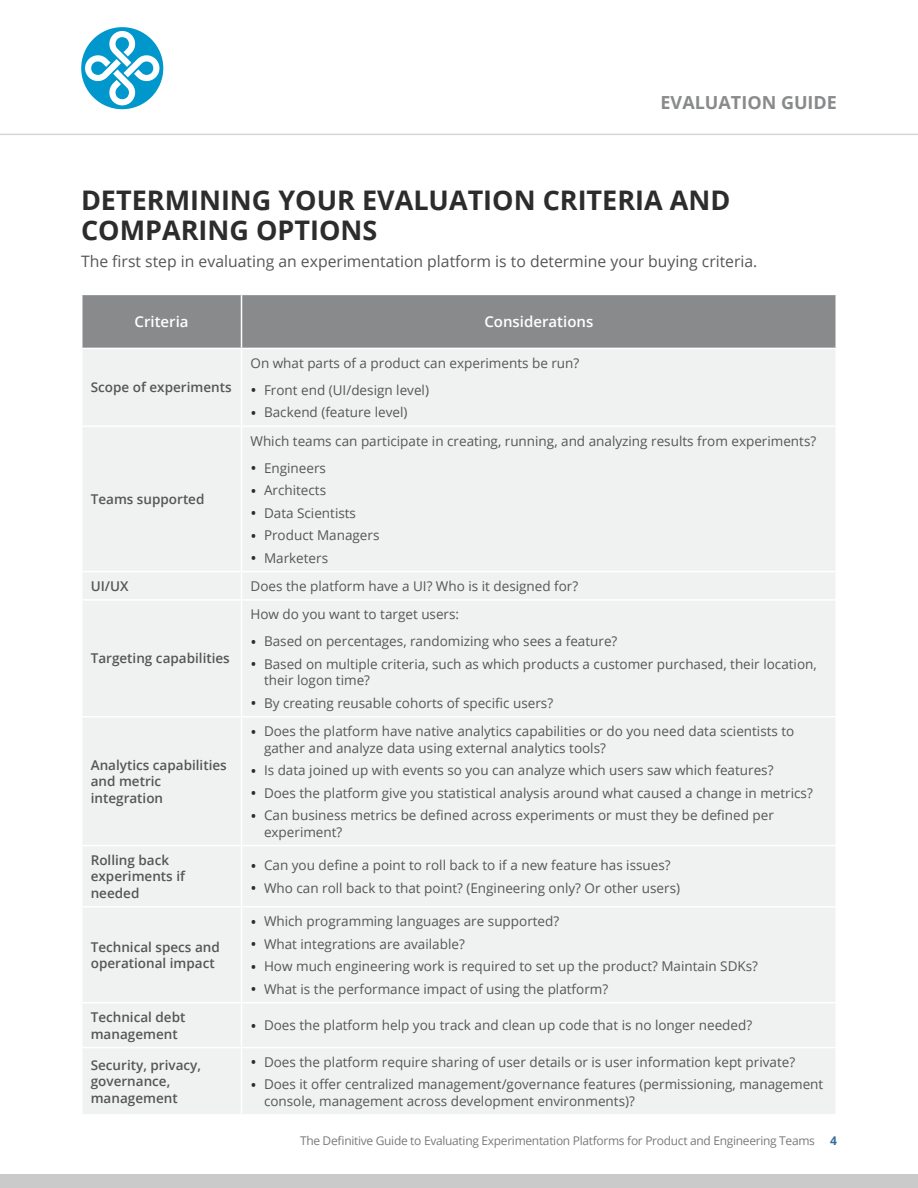
<style>
.page{position:relative;width:918px;height:1188px;background:#fff}
.page>*{position:absolute;margin:0;border:0;box-sizing:border-box;transform-origin:0 0}
.t1{font:700 27px/30px "Open Sans";color:#2c2c2c}
.t2{font:700 18px "Open Sans";color:#898a8b}
.t3{font:15.75px "Open Sans";color:#565656}
.t4{font:600 15px "Open Sans";color:#fff}
.t5{font:13.5px/16.5px "Open Sans";color:#565656}
.t6{font:600 13.5px/16.5px "Open Sans";color:#565656}
.t7{font:12px "Open Sans";letter-spacing:-.025em;color:#797a7b}
.t8{font:700 12px "Open Sans";color:#336d9f}
.s1{font-size:16.5px;color:#2c2c2c}
</style>
<div class="page">
<hr style="left:0;top:134px;width:918px;height:1px;background:#d6d7d5">
<div style="left:0;top:1174px;width:918px;height:14px;background:#cacaca"></div>
<svg style="left:81px;top:27px;width:82px;height:82px"></svg>
<svg style="left:84px;top:30px;width:77px;height:77px"></svg>
<div style="left:83px;top:295px;width:753px;height:53px;background:#898a8b"></div>
<div style="left:83px;top:349px;width:752px;height:765px;background:#f0f1f1"></div>
<hr style="left:241px;top:427px;width:1px;height:144px;background:#fff">
<svg style="left:241px;top:572px;width:1px;height:27px"></svg>
<hr style="left:81px;top:599px;width:161px;height:2px;background:#fff">
<hr style="left:242px;top:599px;width:595px;height:2px;background:#fff">
<hr style="left:241px;top:601px;width:1px;height:115px;background:#fff">
<hr style="left:81px;top:716px;width:161px;height:1px;background:#fff">
<hr style="left:242px;top:716px;width:595px;height:1px;background:#fff">
<hr style="left:241px;top:717px;width:1px;height:128px;background:#fff">
<hr style="left:81px;top:845px;width:161px;height:1px;background:#fff">
<hr style="left:242px;top:845px;width:595px;height:1px;background:#fff">
<hr style="left:241px;top:846px;width:1px;height:60px;background:#fff">
<hr style="left:81px;top:906px;width:161px;height:2px;background:#fff">
<hr style="left:242px;top:906px;width:595px;height:2px;background:#fff">
<hr style="left:241px;top:908px;width:1px;height:94px;background:#fff">
<hr style="left:81px;top:1002px;width:161px;height:1px;background:#fff">
<hr style="left:242px;top:1002px;width:595px;height:1px;background:#fff">
<hr style="left:241px;top:1003px;width:1px;height:44px;background:#fff">
<hr style="left:241px;top:1048px;width:1px;height:66px;background:#fff">
<hr style="left:241px;top:349px;width:1px;height:76px;background:#fff">
<hr style="left:81px;top:1047px;width:161px;height:1px;background:#fff">
<hr style="left:242px;top:1047px;width:595px;height:1px;background:#fff">
<hr style="left:81px;top:425px;width:161px;height:2px;background:#fff">
<hr style="left:242px;top:425px;width:595px;height:2px;background:#fff">
<hr style="left:81px;top:571px;width:161px;height:1px;background:#fff">
<hr style="left:242px;top:571px;width:595px;height:1px;background:#fff">
<hr style="left:241px;top:295px;width:1px;height:53px;background:#fff">
<h2 class="t2" style="left:661px;top:93px;width:178px">EVALUATION GUIDE</h2>
<h1 class="t1" style="left:81px;top:188px;width:651px">DETERMINING YOUR EVALUATION CRITERIA AND<br>COMPARING OPTIONS</h1>
<p class="t3" style="left:81px;top:250px;width:678px">The first step in evaluating an experimentation platform is to determine your buying criteria.</p>
<p class="t4" style="left:135px;top:316px;width:56px">Criteria</p>
<p class="t4" style="left:484px;top:316px;width:110px">Considerations</p>
<p class="t6" style="left:91px;top:381px;width:142px">Scope of experiments</p>
<p class="t6" style="left:91px;top:492px;width:115px">Teams supported</p>
<p class="t5" style="left:250px;top:356px;width:330px">On what parts of a product can experiments be run?</p>
<p class="t5" style="left:250px;top:381px;width:180px"><span class="s1">•</span> Front end (UI/design level)</p>
<p class="t5" style="left:250px;top:404px;width:158px"><span class="s1">•</span> Backend (feature level)</p>
<p class="t5" style="left:250px;top:432px;width:567px">Which teams can participate in creating, running, and analyzing results from experiments?</p>
<p class="t5" style="left:250px;top:461px;width:77px"><span class="s1">•</span> Engineers</p>
<p class="t5" style="left:250px;top:483px;width:77px"><span class="s1">•</span> Architects</p>
<p class="t5" style="left:250px;top:506px;width:107px"><span class="s1">•</span> Data Scientists</p>
<p class="t5" style="left:250px;top:528px;width:130px"><span class="s1">•</span> Product Managers</p>
<p class="t5" style="left:250px;top:549px;width:79px"><span class="s1">•</span> Marketers</p>
<p class="t6" style="left:91px;top:579px;width:39px">UI/UX</p>
<p class="t5" style="left:250px;top:579px;width:329px">Does the platform have a UI? Who is it designed for?</p>
<p class="t6" style="left:91px;top:652px;width:141px">Targeting capabilities</p>
<p class="t6" style="left:91px;top:758px;width:138px">Analytics capabilities and metric integration</p>
<p class="t5" style="left:250px;top:607px;width:210px">How do you want to target users:</p>
<p class="t5" style="left:250px;top:633px;width:368px"><span class="s1">•</span> Based on percentages, randomizing who sees a feature?</p>
<p class="t5" style="left:264px;top:655px;width:554px;text-indent:-14px"><span class="s1">•</span> Based on multiple criteria, such as which products a customer purchased, their location, their logon time?</p>
<p class="t5" style="left:250px;top:694px;width:304px"><span class="s1">•</span> By creating reusable cohorts of specific users?</p>
<p class="t5" style="left:264px;top:724px;width:532px;text-indent:-14px"><span class="s1">•</span> Does the platform have native analytics capabilities or do you need data scientists to gather and analyze data using external analytics tools?</p>
<p class="t5" style="left:250px;top:763px;width:525px"><span class="s1">•</span> Is data joined up with events so you can analyze which users saw which features?</p>
<p class="t5" style="left:250px;top:786px;width:564px"><span class="s1">•</span> Does the platform give you statistical analysis around what caused a change in metrics?</p>
<p class="t5" style="left:264px;top:807px;width:511px;text-indent:-14px"><span class="s1">•</span> Can business metrics be defined across experiments or must they be defined per experiment?</p>
<p class="t6" style="left:91px;top:853px;width:96px">Rolling back experiments if needed</p>
<p class="t5" style="left:250px;top:857px;width:422px"><span class="s1">•</span> Can you define a point to roll back to if a new feature has issues?</p>
<p class="t5" style="left:250px;top:879px;width:431px"><span class="s1">•</span> Who can roll back to that point? (Engineering only? Or other users)</p>
<p class="t6" style="left:91px;top:940px;width:131px">Technical specs and operational impact</p>
<p class="t5" style="left:250px;top:914px;width:310px"><span class="s1">•</span> Which programming languages are supported?</p>
<p class="t5" style="left:250px;top:937px;width:216px"><span class="s1">•</span> What integrations are available?</p>
<p class="t5" style="left:250px;top:958px;width:509px"><span class="s1">•</span> How much engineering work is required to set up the product? Maintain SDKs?</p>
<p class="t5" style="left:250px;top:982px;width:359px"><span class="s1">•</span> What is the performance impact of using the platform?</p>
<p class="t6" style="left:91px;top:1010px;width:96px">Technical debt management</p>
<p class="t5" style="left:250px;top:1017px;width:503px"><span class="s1">•</span> Does the platform help you track and clean up code that is no longer needed?</p>
<p class="t6" style="left:91px;top:1058px;width:112px">Security, privacy, governance, management</p>
<p class="t5" style="left:250px;top:1053px;width:546px"><span class="s1">•</span> Does the platform require sharing of user details or is user information kept private?</p>
<p class="t5" style="left:264px;top:1076px;width:561px;text-indent:-14px"><span class="s1">•</span> Does it offer centralized management/governance features (permissioning, management console, management across development environments)?</p>
<p class="t7" style="left:300px;top:1133px;width:517px">The Definitive Guide to Evaluating Experimentation Platforms for Product and Engineering Teams</p>
<p class="t8" style="left:830px;top:1136px;width:8px">4</p>
</div>
